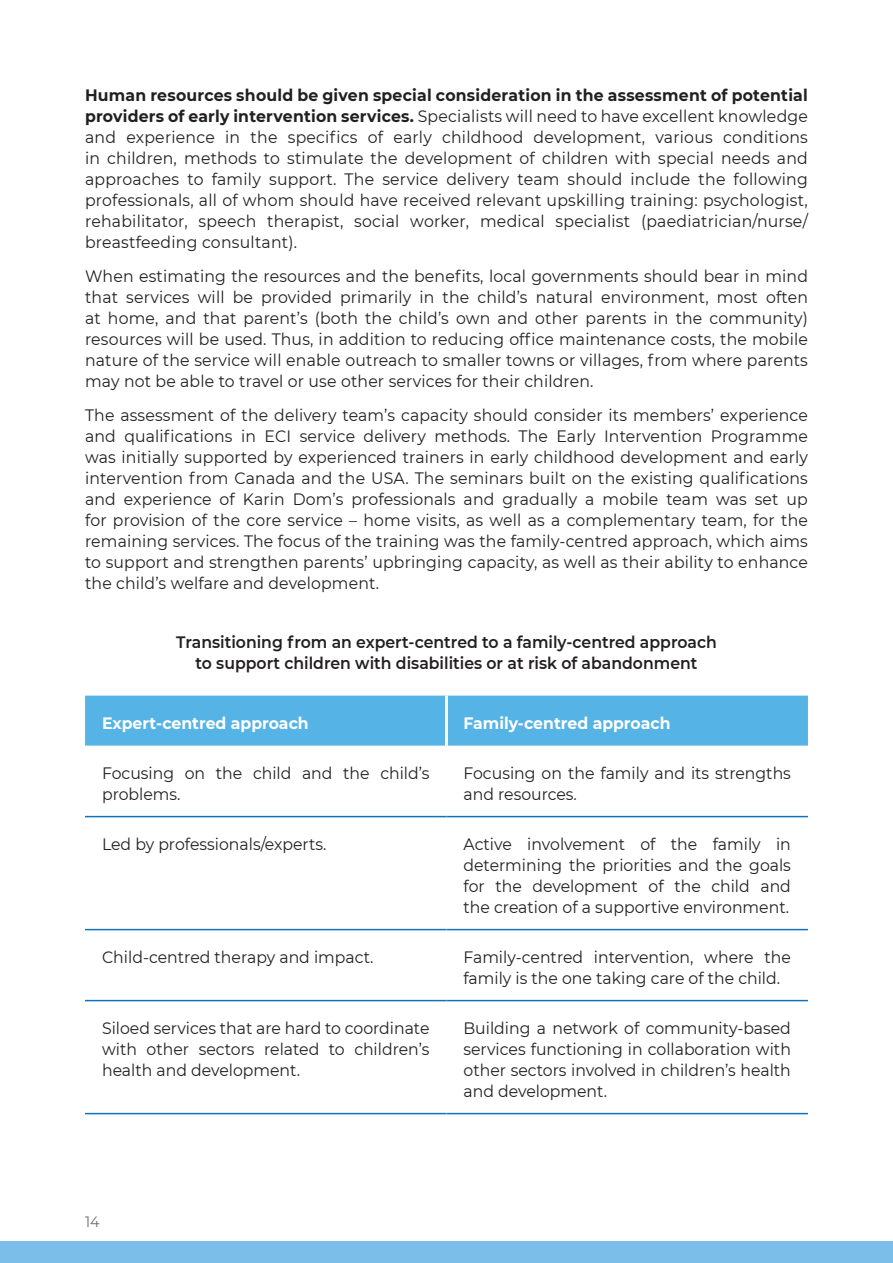
<style>
.page{position:relative;width:893px;height:1263px;background:#fff}
.page>*{position:absolute;margin:0;border:0;box-sizing:border-box;transform-origin:0 0}
.t1{font:16.5px/21px "Montserrat";color:#231f20;text-align:justify;scale:.95 1}
.t2{font:600 16.5px/20.9px "Montserrat";color:#231f20;text-align:center;scale:.95 1}
.t3{font:700 16.5px "Montserrat";color:#fff;scale:.95 1}
.t4{font:15px "Montserrat";color:#6c6d70;scale:.95 1}
.s1{font-weight:700}
</style>
<div class="page">
<div style="left:0;top:1242px;width:893px;height:21px;background:#7bbee9"></div>
<div style="left:85px;top:696px;width:723px;height:50px;background:#55b3e5"></div>
<hr style="left:445px;top:696px;width:3px;height:50px;background:#fff">
<hr style="left:85px;top:816px;width:361px;height:1px;background:#1074bc">
<hr style="left:85px;top:929px;width:361px;height:1px;background:#1074bc">
<hr style="left:85px;top:1000px;width:361px;height:1px;background:#1074bc">
<hr style="left:85px;top:1113px;width:361px;height:1px;background:#1074bc">
<hr style="left:446px;top:816px;width:362px;height:1px;background:#1074bc">
<hr style="left:446px;top:929px;width:362px;height:1px;background:#1074bc">
<hr style="left:446px;top:1000px;width:362px;height:1px;background:#1074bc">
<hr style="left:446px;top:1113px;width:362px;height:1px;background:#1074bc">
<p class="t1" style="left:85px;top:84px;width:762px"><span class="s1">Human resources should be given special consideration in the assessment of potential providers of early intervention services.</span> Specialists will need to have excellent knowledge and experience in the specifics of early childhood development, various conditions in children, methods to stimulate the development of children with special needs and approaches to family support. The service delivery team should include the following professionals, all of whom should have received relevant upskilling training: psychologist, rehabilitator, speech therapist, social worker, medical specialist (paediatrician/nurse/ breastfeeding consultant).</p>
<p class="t1" style="left:85px;top:265px;width:762px">When estimating the resources and the benefits, local governments should bear in mind that services will be provided primarily in the child’s natural environment, most often at home, and that parent’s (both the child’s own and other parents in the community) resources will be used. Thus, in addition to reducing office maintenance costs, the mobile nature of the service will enable outreach to smaller towns or villages, from where parents may not be able to travel or use other services for their children.</p>
<p class="t1" style="left:85px;top:404px;width:762px">The assessment of the delivery team’s capacity should consider its members’ experience and qualifications in ECI service delivery methods. The Early Intervention Programme was initially supported by experienced trainers in early childhood development and early intervention from Canada and the USA. The seminars built on the existing qualifications and experience of Karin Dom’s professionals and gradually a mobile team was set up for provision of the core service – home visits, as well as a complementary team, for the remaining services. The focus of the training was the family-centred approach, which aims to support and strengthen parents’ upbringing capacity, as well as their ability to enhance the child’s welfare and development.</p>
<p class="t2" style="left:176px;top:631px;width:571px">Transitioning from an expert-centred to a family-centred approach to support children with disabilities or at risk of abandonment</p>
<p class="t3" style="left:102px;top:711px;width:219px">Expert-centred approach</p>
<p class="t3" style="left:463px;top:711px;width:219px">Family-centred approach</p>
<p class="t1" style="left:102px;top:762px;width:346px">Focusing on the child and the child’s problems.</p>
<p class="t1" style="left:463px;top:762px;width:346px">Focusing on the family and its strengths and resources.</p>
<p class="t1" style="left:102px;top:833px;width:238px">Led by professionals/experts.</p>
<p class="t1" style="left:463px;top:833px;width:346px">Active involvement of the family in determining the priorities and the goals for the development of the child and the creation of a supportive environment.</p>
<p class="t1" style="left:102px;top:946px;width:287px">Child-centred therapy and impact.</p>
<p class="t1" style="left:463px;top:946px;width:346px">Family-centred intervention, where the family is the one taking care of the child.</p>
<p class="t1" style="left:102px;top:1017px;width:346px">Siloed services that are hard to coordinate with other sectors related to children’s health and development.</p>
<p class="t1" style="left:463px;top:1017px;width:346px">Building a network of community-based services functioning in collaboration with other sectors involved in children’s health and development.</p>
<p class="t4" style="left:85px;top:1212px;width:17px">14</p>
</div>
